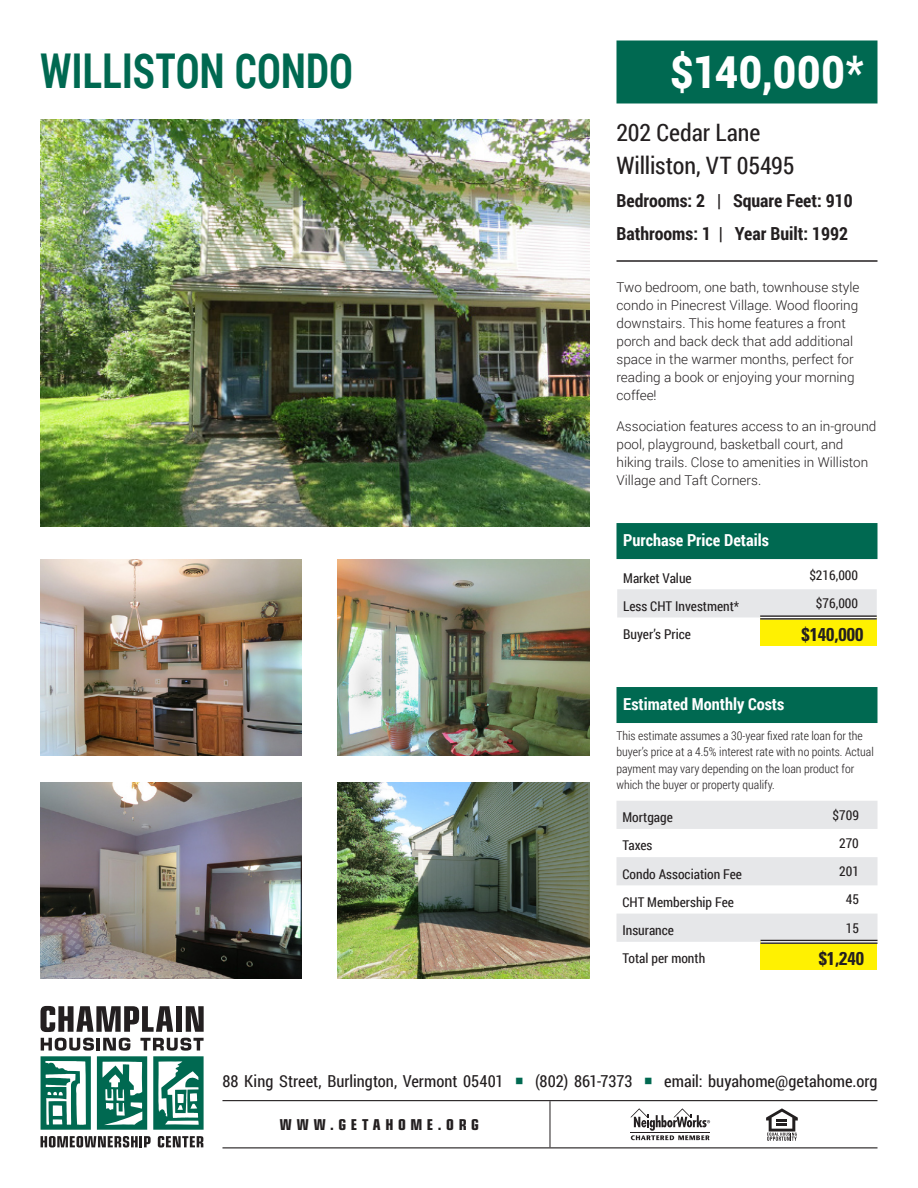
<style>
.page{position:relative;width:918px;height:1188px;background:#fff}
.page>*{position:absolute;margin:0;border:0;box-sizing:border-box;transform-origin:0 0}
.Property_Head{font:700 48px "Roboto Condensed";letter-spacing:.01em;color:#006951;scale:.85 1}
.Price_Head{font:900 45px "Roboto";letter-spacing:.02em;color:#fff;scale:.9 1}
.Address{font:24px "Roboto Condensed";letter-spacing:-.005em;color:#231f20}
.Per_Month{font:700 condensed 18.6px "Univers LT Std";color:#231f20}
.Bedrooms{font:700 18px "Roboto Condensed";color:#231f20}
.t1{font:16.5px "Roboto Condensed";color:#231f20}
.Price_Bar{font:700 16.5px "Roboto Condensed";color:#fff}
.t2{font:700 condensed 15px "Eurostile LT Std";letter-spacing:.305em;color:#231f20}
.Description{font:300 13.5px/18px "Roboto";color:#231f20}
.Monthly_Categories{font:13.5px "Roboto Condensed";color:#231f20}
.Monthly_Prices{font:13.5px "Roboto Condensed";color:#231f20}
.Monthly_Terms{font:300 12px/16.5px "Roboto Condensed";color:#231f20}
.s1{color:#006951}
</style>
<div class="page">
<img style="left:40px;top:120px;width:550px;height:406px">
<img style="left:338px;top:560px;width:252px;height:196px">
<img style="left:40px;top:560px;width:262px;height:196px">
<img style="left:338px;top:783px;width:252px;height:196px">
<img style="left:40px;top:783px;width:262px;height:196px">
<div style="left:616px;top:40px;width:262px;height:64px;background:#006951"></div>
<hr style="left:616px;top:260px;width:262px;height:2px;background:#231f20">
<div style="left:616px;top:523px;width:262px;height:36px;background:#006951"></div>
<div style="left:616px;top:687px;width:262px;height:36px;background:#006951"></div>
<div style="left:617px;top:589px;width:260px;height:28px;background:#e6e7e9"></div>
<div style="left:760px;top:617px;width:117px;height:29px;background:#fff101"></div>
<div style="left:760px;top:615px;width:117px;height:5px;background:#fff"></div>
<hr style="left:760px;top:615px;width:117px;height:2px;background:#231f20">
<hr style="left:760px;top:618px;width:117px;height:2px;background:#231f20">
<svg style="left:616px;top:801px;width:262px;height:141px"></svg>
<div style="left:760px;top:942px;width:118px;height:28px;background:#fff101"></div>
<hr style="left:760px;top:940px;width:118px;height:4px;background:#e5e5e5">
<hr style="left:760px;top:940px;width:118px;height:1px;background:#231f20">
<hr style="left:760px;top:942px;width:118px;height:2px;background:#231f20">
<hr style="left:222px;top:1100px;width:328px;height:1px;background:#231f20">
<hr style="left:550px;top:1100px;width:328px;height:1px;background:#231f20">
<hr style="left:222px;top:1147px;width:328px;height:1px;background:#231f20">
<hr style="left:550px;top:1147px;width:328px;height:1px;background:#231f20">
<hr style="left:550px;top:1101px;width:1px;height:46px;background:#231f20">
<svg style="left:630px;top:1108px;width:80px;height:32px"></svg>
<hr style="left:630px;top:1132px;width:80px;height:1px;background:#231f20">
<svg style="left:766px;top:1108px;width:32px;height:32px"></svg>
<svg style="left:40px;top:1006px;width:133px;height:26px"></svg>
<div style="left:176px;top:1006px;width:6px;height:26px;background:#231f20"></div>
<svg style="left:186px;top:1006px;width:18px;height:26px"></svg>
<svg style="left:41px;top:1038px;width:163px;height:92px"></svg>
<svg style="left:41px;top:1136px;width:110px;height:12px"></svg>
<svg style="left:158px;top:1136px;width:45px;height:12px"></svg>
<p class="Property_Head" style="left:40px;top:37px;width:369px">WILLISTON CONDO</p>
<p class="Price_Head" style="left:670px;top:40px;width:217px">$140,000*</p>
<p class="Address" style="left:616px;top:116px;width:145px">202 Cedar Lane</p>
<p class="Address" style="left:616px;top:149px;width:179px">Williston, VT 05495</p>
<p class="Bedrooms" style="left:616px;top:188px;width:238px">Bedrooms: 2 | Square Feet: 910</p>
<p class="Bedrooms" style="left:616px;top:221px;width:233px">Bathrooms: 1 | Year Built: 1992</p>
<p class="Description" style="left:616px;top:278px;width:245px">Two bedroom, one bath, townhouse style condo in Pinecrest Village. Wood flooring downstairs. This home features a front porch and back deck that add additional space in the warmer months, perfect for reading a book or enjoying your morning coffee!</p>
<p class="Description" style="left:616px;top:417px;width:261px">Association features access to an in-ground pool, playground, basketball court, and hiking trails. Close to amenities in Williston Village and Taft Corners.</p>
<p class="Price_Bar" style="left:623px;top:528px;width:147px">Purchase Price Details</p>
<p class="Monthly_Categories" style="left:623px;top:568px;width:70px">Market Value</p>
<p class="Monthly_Prices" style="left:809px;top:566px;width:50px">$216,000</p>
<p class="Monthly_Categories" style="left:623px;top:597px;width:117px">Less CHT Investment*</p>
<p class="Monthly_Prices" style="left:816px;top:594px;width:44px">$76,000</p>
<p class="Monthly_Categories" style="left:623px;top:625px;width:69px">Buyer’s Price</p>
<p class="Per_Month" style="left:801px;top:623px;width:63px">$140,000</p>
<p class="Price_Bar" style="left:623px;top:692px;width:163px">Estimated Monthly Costs</p>
<p class="Monthly_Terms" style="left:616px;top:727px;width:259px">This estimate assumes a 30-year fixed rate loan for the buyer’s price at a 4.5% interest rate with no points. Actual payment may vary depending on the loan product for which the buyer or property qualify.</p>
<p class="Monthly_Categories" style="left:622px;top:808px;width:52px">Mortgage</p>
<p class="Monthly_Prices" style="left:833px;top:805px;width:28px">$709</p>
<p class="Monthly_Categories" style="left:622px;top:836px;width:32px">Taxes</p>
<p class="Monthly_Prices" style="left:839px;top:834px;width:21px">270</p>
<p class="Monthly_Categories" style="left:622px;top:864px;width:121px">Condo Association Fee</p>
<p class="Monthly_Prices" style="left:839px;top:862px;width:21px">201</p>
<p class="Monthly_Categories" style="left:622px;top:893px;width:113px">CHT Membership Fee</p>
<p class="Monthly_Prices" style="left:846px;top:890px;width:15px">45</p>
<p class="Monthly_Categories" style="left:622px;top:921px;width:53px">Insurance</p>
<p class="Monthly_Prices" style="left:846px;top:918px;width:15px">15</p>
<p class="Monthly_Categories" style="left:622px;top:949px;width:84px">Total per month</p>
<p class="Per_Month" style="left:819px;top:947px;width:47px">$1,240</p>
<p class="t1" style="left:222px;top:1070px;width:657px">88 King Street, Burlington, Vermont 05401 <span class="s1">○</span> (802) 861-7373 <span class="s1">○</span> email: buyahome@getahome.org</p>
<p class="t2" style="left:280px;top:1115px;width:201px">WWW.GETAHOME.ORG</p>
</div>
